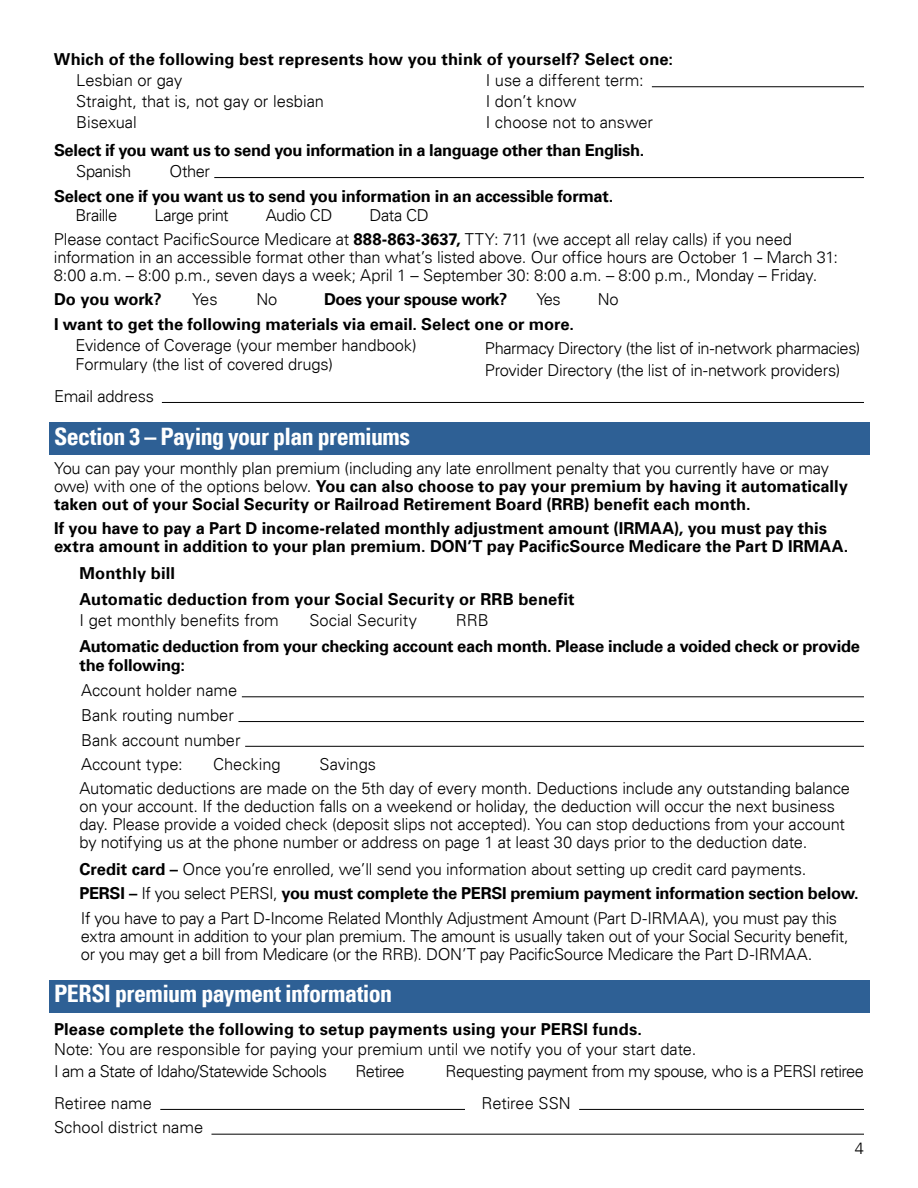
<style>
.page{position:relative;width:918px;height:1188px;background:#fff}
.page>*{position:absolute;margin:0;border:0;box-sizing:border-box;transform-origin:0 0}
.H2_Reversed{font:700 condensed 24px "Univers LT";letter-spacing:-.025em;color:#fff}
.Form_Text-Generic{font:300 16.5px/18px "Univers LT";letter-spacing:-.015em;color:#000}
.Form_Line{font:300 16.5px/18px "Univers LT";letter-spacing:-.015em;color:#000}
.Form_Text-Generic-2{font:700 16.5px/18px "Univers LT";letter-spacing:-.01em;color:#000}
.P_Body{font:700 16.5px/18px "Univers LT";letter-spacing:-.005em;color:#000}
.Form_Line-2{font:700 16.5px "Univers LT";letter-spacing:-.01em;color:#000}
.Form_Line-3{font:300 16.5px "Univers LT";letter-spacing:-.035em;color:#000}
.Form_Line-4{font:700 16.5px "Univers LT";letter-spacing:.01em;color:#000}
.Form_Text-Generic-3{font:700 16.5px "Univers LT";letter-spacing:.01em;color:#000}
.Form_Line-5{font:300 16.5px "Univers LT";letter-spacing:-.04em;color:#000}
.s1{font-weight:700}
.s2{font-weight:300}
</style>
<div class="page">
<hr style="left:652px;top:86px;width:212px;height:1px;background:#000">
<hr style="left:214px;top:177px;width:650px;height:1px;background:#000">
<hr style="left:162px;top:402px;width:702px;height:1px;background:#000">
<div style="left:49px;top:422px;width:820px;height:33px;background:#2e6095"></div>
<hr style="left:242px;top:696px;width:622px;height:1px;background:#000">
<hr style="left:238px;top:721px;width:626px;height:1px;background:#000">
<hr style="left:245px;top:746px;width:619px;height:1px;background:#000">
<div style="left:49px;top:980px;width:820px;height:32px;background:#2e6095"></div>
<hr style="left:160px;top:1109px;width:305px;height:1px;background:#000">
<hr style="left:579px;top:1109px;width:285px;height:1px;background:#000">
<hr style="left:211px;top:1134px;width:653px;height:1px;background:#000">
<p class="Form_Line-4" style="left:54px;top:50px;width:621px">Which of the following best represents how you think of yourself? Select one:</p>
<p class="Form_Line" style="left:76px;top:71px;width:108px">Lesbian or gay</p>
<p class="Form_Line" style="left:76px;top:92px;width:249px">Straight, that is, not gay or lesbian</p>
<p class="Form_Line" style="left:76px;top:113px;width:62px">Bisexual</p>
<p class="Form_Line" style="left:486px;top:71px;width:159px">I use a different term:</p>
<p class="Form_Line" style="left:486px;top:92px;width:92px">I don’t know</p>
<p class="Form_Line" style="left:486px;top:113px;width:169px">I choose not to answer</p>
<p class="Form_Line-2" style="left:54px;top:141px;width:592px">Select if you want us to send you information in a language other than English.</p>
<p class="Form_Line" style="left:76px;top:162px;width:56px">Spanish</p>
<p class="Form_Line" style="left:170px;top:162px;width:42px">Other</p>
<p class="Form_Line-2" style="left:54px;top:186px;width:561px">Select one if you want us to send you information in an accessible format.</p>
<p class="Form_Line" style="left:75px;top:206px;width:43px">Braille</p>
<p class="Form_Line" style="left:154px;top:206px;width:76px">Large print</p>
<p class="Form_Line" style="left:266px;top:206px;width:68px">Audio CD</p>
<p class="Form_Line" style="left:370px;top:206px;width:61px">Data CD</p>
<p class="Form_Line" style="left:54px;top:231px;width:785px">Please contact PacificSource Medicare at <span class="s1">888-863-3637,</span> TTY: 711 (we accept all relay calls) if you need information in an accessible format other than what’s listed above. Our office hours are October 1 – March 31:<br>8:00 a.m. – 8:00 p.m., seven days a week; April 1 – September 30: 8:00 a.m. – 8:00 p.m., Monday – Friday.</p>
<p class="Form_Text-Generic-2" style="left:54px;top:291px;width:109px">Do you work?</p>
<p class="Form_Text-Generic" style="left:192px;top:291px;width:27px">Yes</p>
<p class="Form_Text-Generic" style="left:256px;top:291px;width:23px">No</p>
<p class="Form_Text-Generic-2" style="left:324px;top:291px;width:185px">Does your spouse work?</p>
<p class="Form_Text-Generic" style="left:536px;top:291px;width:26px">Yes</p>
<p class="Form_Text-Generic" style="left:598px;top:291px;width:22px">No</p>
<p class="Form_Line-2" style="left:54px;top:315px;width:522px">I want to get the following materials via email. Select one or more.</p>
<p class="Form_Line" style="left:75px;top:335px;width:343px;line-height:19.5px">Evidence of Coverage (your member handbook)<br>Formulary (the list of covered drugs)</p>
<p class="Form_Line" style="left:485px;top:337px;width:377px;line-height:22.5px">Pharmacy Directory (the list of in-network pharmacies)<br>Provider Directory (the list of in-network providers)</p>
<p class="Form_Line" style="left:54px;top:387px;width:101px">Email address</p>
<h2 class="H2_Reversed" style="left:54px;top:422px;width:358px">Section 3 – Paying your plan premiums</h2>
<p class="P_Body" style="left:54px;top:459px;width:795px"><span class="s2">You can pay your monthly plan premium (including any late enrollment penalty that you currently have or may owe) with one of the options below.</span> You can also choose to pay your premium by having it automatically taken out of your Social Security or Railroad Retirement Board (RRB) benefit each month.</p>
<p class="Form_Text-Generic-2" style="left:54px;top:520px;width:796px">If you have to pay a Part D income-related monthly adjustment amount (IRMAA), you must pay this extra amount in addition to your plan premium. DON’T pay PacificSource Medicare the Part D IRMAA.</p>
<p class="Form_Text-Generic-3" style="left:80px;top:563px;width:97px">Monthly bill</p>
<p class="Form_Text-Generic-3" style="left:80px;top:589px;width:497px">Automatic deduction from your Social Security or RRB benefit</p>
<p class="Form_Text-Generic" style="left:80px;top:611px;width:201px">I get monthly benefits from</p>
<p class="Form_Text-Generic" style="left:309px;top:611px;width:109px">Social Security</p>
<p class="Form_Text-Generic" style="left:456px;top:611px;width:35px">RRB</p>
<p class="Form_Text-Generic-2" style="left:79px;top:636px;width:782px;line-height:19.5px">Automatic deduction from your checking account each month. Please include a voided check or provide the following:</p>
<p class="Form_Line" style="left:81px;top:681px;width:158px">Account holder name</p>
<p class="Form_Line" style="left:81px;top:706px;width:154px">Bank routing number</p>
<p class="Form_Line" style="left:81px;top:731px;width:161px">Bank account number</p>
<p class="Form_Line" style="left:81px;top:755px;width:103px">Account type:</p>
<p class="Form_Line" style="left:213px;top:755px;width:69px">Checking</p>
<p class="Form_Line" style="left:320px;top:755px;width:58px">Savings</p>
<p class="Form_Text-Generic" style="left:79px;top:779px;width:772px">Automatic deductions are made on the 5th day of every month. Deductions include any outstanding balance on your account. If the deduction falls on a weekend or holiday, the deduction will occur the next business day. Please provide a voided check (deposit slips not accepted). You can stop deductions from your account by notifying us at the phone number or address on page 1 at least 30 days prior to the deduction date.</p>
<p class="Form_Text-Generic" style="left:80px;top:860px;width:729px"><span class="s1">Credit card –</span> Once you’re enrolled, we’ll send you information about setting up credit card payments.</p>
<p class="Form_Text-Generic-2" style="left:80px;top:885px;width:781px">PERSI – <span class="s2">If you select PERSI,</span> you must complete the PERSI premium payment information section below.</p>
<p class="Form_Text-Generic" style="left:81px;top:909px;width:769px">If you have to pay a Part D-Income Related Monthly Adjustment Amount (Part D-IRMAA), you must pay this extra amount in addition to your plan premium. The amount is usually taken out of your Social Security benefit, or you may get a bill from Medicare (or the RRB). DON’T pay PacificSource Medicare the Part D-IRMAA.</p>
<h2 class="H2_Reversed" style="left:54px;top:979px;width:340px">PERSI premium payment information</h2>
<p class="Form_Text-Generic" style="left:54px;top:1020px;width:644px;line-height:19.5px"><span class="s1">Please complete the following to setup payments using your PERSI funds.<br></span>Note: You are responsible for paying your premium until we notify you of your start date.</p>
<p class="Form_Line-3" style="left:54px;top:1061px;width:275px">I am a State of Idaho/Statewide Schools</p>
<p class="Form_Line-5" style="left:356px;top:1061px;width:51px">Retiree</p>
<p class="Form_Line-3" style="left:446px;top:1061px;width:420px">Requesting payment from my spouse, who is a PERSI retiree</p>
<p class="Form_Line" style="left:54px;top:1094px;width:100px">Retiree name</p>
<p class="Form_Line" style="left:482px;top:1094px;width:91px">Retiree SSN</p>
<p class="Form_Line" style="left:54px;top:1119px;width:151px">School district name</p>
<p class="Form_Text-Generic" style="left:855px;top:1139px;width:11px">4</p>
</div>
